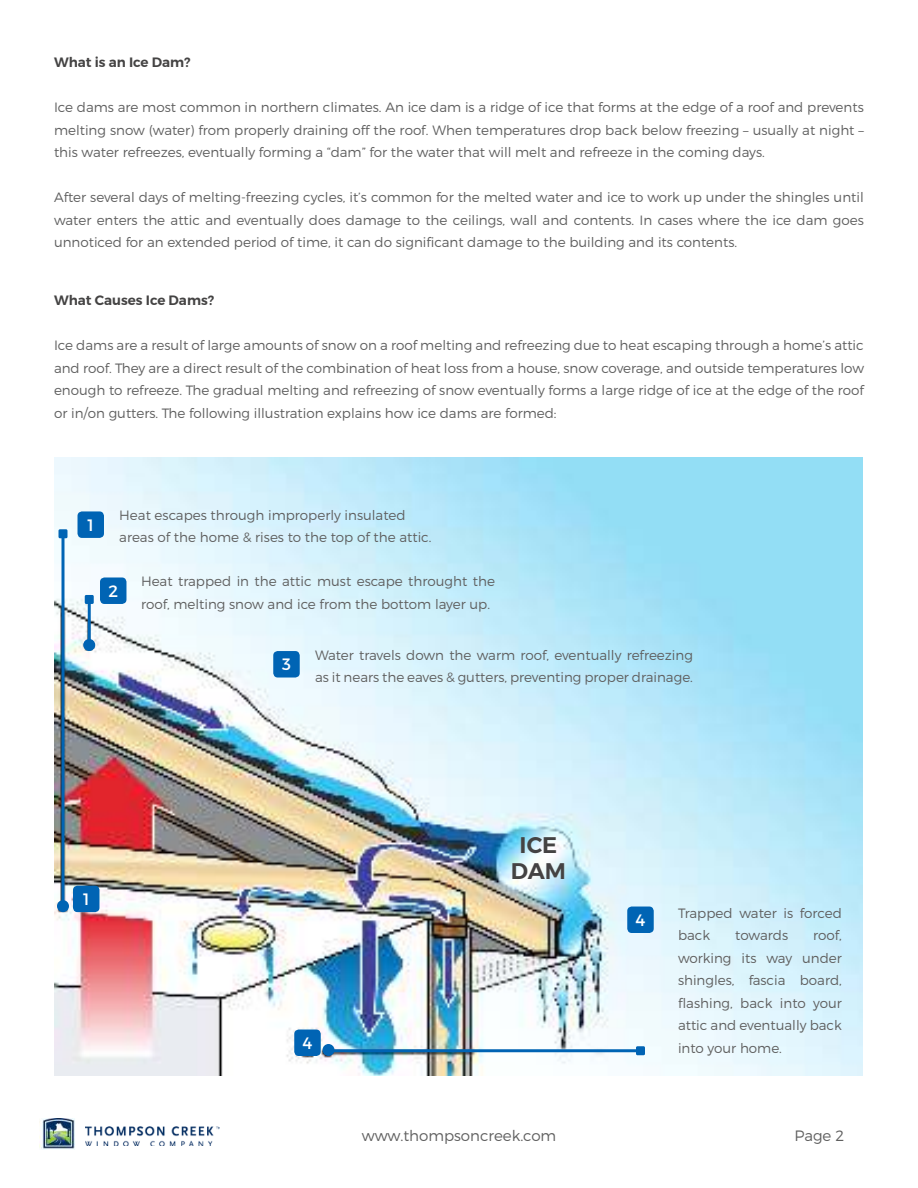
<style>
.page{position:relative;width:918px;height:1188px;background:#fff}
.page>*{position:absolute;margin:0;border:0;box-sizing:border-box;transform-origin:0 0}
.t1{font:600 22.5px/25.5px "Montserrat";color:#444343;text-align:center}
.t2{font:16.5px "Montserrat";color:#fff}
.t3{font:300 15px "Montserrat";color:#5f5f5f}
.t4{font:300 13.5px/22.5px "Montserrat";color:#5f5f5f;text-align:justify}
.t5{font:600 13.5px "Montserrat";color:#444343}
</style>
<div class="page">
<img style="left:40px;top:1118px;width:35px;height:32px">
<img style="left:85px;top:1126px;width:135px;height:19px">
<img style="left:54px;top:457px;width:809px;height:619px">
<div style="left:627px;top:907px;width:27px;height:26px;background:#0064b4;border-radius:5px"></div>
<div style="left:294px;top:1030px;width:27px;height:26px;background:#0064b4;border-radius:5px"></div>
<div style="left:78px;top:511px;width:26px;height:27px;background:#0064b4;border-radius:5px"></div>
<div style="left:73px;top:886px;width:26px;height:26px;background:#0064b4;border-radius:5px"></div>
<div style="left:100px;top:577px;width:26px;height:27px;background:#0064b4;border-radius:5px"></div>
<div style="left:273px;top:651px;width:27px;height:27px;background:#0064b4;border-radius:5px"></div>
<div style="left:636px;top:1046px;width:9px;height:9px;background:#0064b4;border-radius:2px"></div>
<hr style="left:333px;top:1049px;width:306px;height:3px;background:#0064b4">
<div style="left:323px;top:1044px;width:12px;height:12px;background:#0064b4;border-radius:50%"></div>
<div style="left:59px;top:529px;width:9px;height:9px;background:#0064b4;border-radius:2px"></div>
<hr style="left:62px;top:534px;width:3px;height:368px;background:#0064b4">
<div style="left:57px;top:900px;width:12px;height:12px;background:#0064b4;border-radius:50%"></div>
<div style="left:85px;top:595px;width:9px;height:9px;background:#0064b4;border-radius:2px"></div>
<hr style="left:88px;top:599px;width:3px;height:43px;background:#0064b4">
<div style="left:83px;top:639px;width:12px;height:12px;background:#0064b4;border-radius:50%"></div>
<p class="t5" style="left:54px;top:55px;width:138px">What is an Ice Dam?</p>
<p class="t4" style="left:54px;top:97px;width:811px">Ice dams are most common in northern climates. An ice dam is a ridge of ice that forms at the edge of a roof and prevents melting snow (water) from properly draining off the roof. When temperatures drop back below freezing – usually at night – this water refreezes, eventually forming a “dam” for the water that will melt and refreeze in the coming days.</p>
<p class="t4" style="left:54px;top:187px;width:811px">After several days of melting-freezing cycles, it’s common for the melted water and ice to work up under the shingles until water enters the attic and eventually does damage to the ceilings, wall and contents. In cases where the ice dam goes unnoticed for an extended period of time, it can do significant damage to the building and its contents.</p>
<p class="t5" style="left:54px;top:292px;width:162px">What Causes Ice Dams?</p>
<p class="t4" style="left:54px;top:335px;width:812px">Ice dams are a result of large amounts of snow on a roof melting and refreezing due to heat escaping through a home’s attic and roof. They are a direct result of the combination of heat loss from a house, snow coverage, and outside temperatures low enough to refreeze. The gradual melting and refreezing of snow eventually forms a large ridge of ice at the edge of the roof or in/on gutters. The following illustration explains how ice dams are formed:</p>
<p class="t2" style="left:88px;top:515px;width:8px">1</p>
<p class="t4" style="left:119px;top:505px;width:314px">Heat escapes through improperly insulated areas of the home &amp; rises to the top of the attic.</p>
<p class="t4" style="left:141px;top:571px;width:355px">Heat trapped in the attic must escape throught the roof, melting snow and ice from the bottom layer up.</p>
<p class="t4" style="left:315px;top:644px;width:379px">Water travels down the warm roof, eventually refreezing as it nears the eaves &amp; gutters, preventing proper drainage.</p>
<p class="t2" style="left:108px;top:581px;width:11px">2</p>
<p class="t2" style="left:282px;top:655px;width:10px">3</p>
<p class="t2" style="left:83px;top:889px;width:8px">1</p>
<p class="t2" style="left:303px;top:1033px;width:11px">4</p>
<h1 class="t1" style="left:511px;top:833px;width:57px">ICE<br>DAM</h1>
<p class="t2" style="left:636px;top:910px;width:11px">4</p>
<p class="t4" style="left:678px;top:902px;width:165px">Trapped water is forced back</p>
<p class="t4" style="left:678px;top:925px;width:165px;text-indent:135px">roof, working its way under shingles, fascia board, flashing, back into your attic and eventually back into your home.</p>
<p class="t4" style="left:735px;top:925px;width:54px">towards</p>
<p class="t3" style="left:362px;top:1130px;width:196px">www.thompsoncreek.com</p>
<p class="t3" style="left:794px;top:1129px;width:51px">Page 2</p>
</div>
